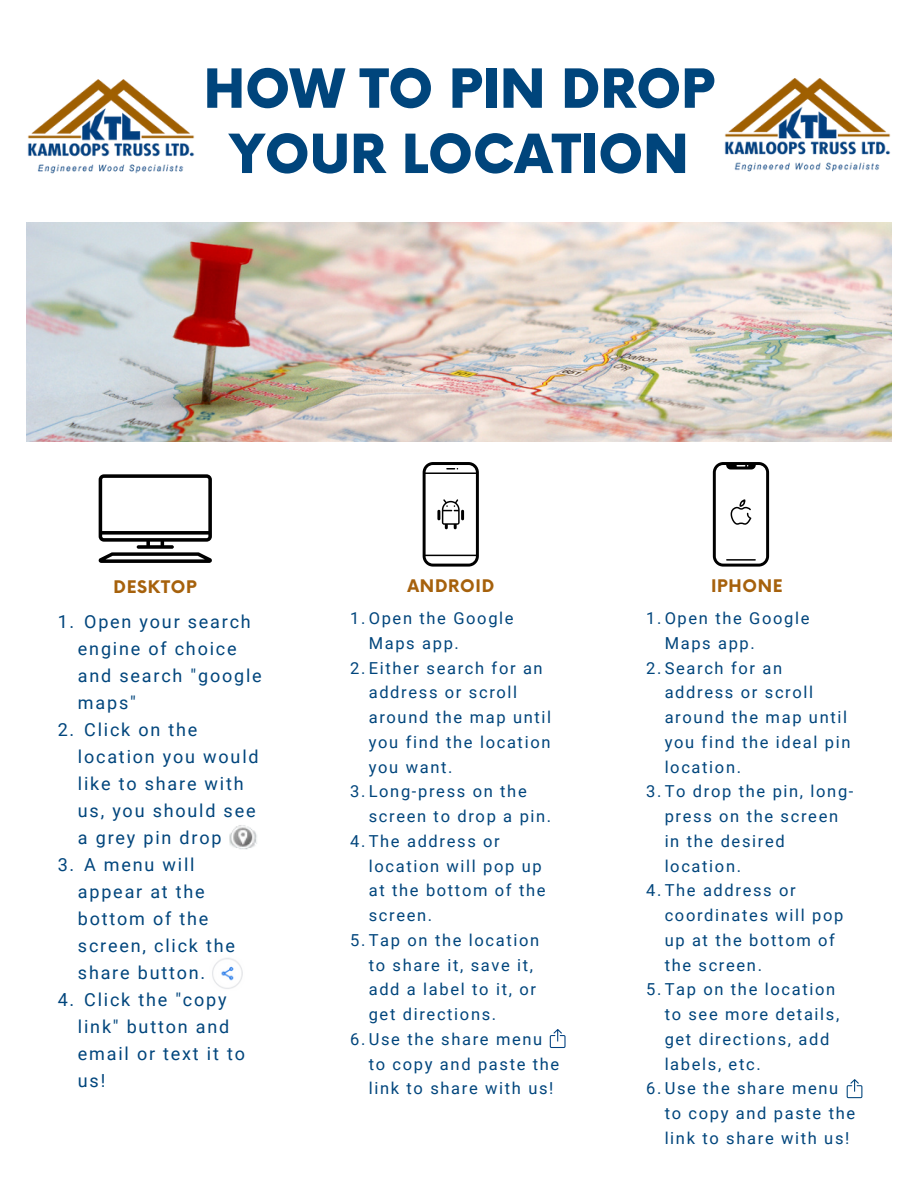
<style>
.page{position:relative;width:918px;height:1188px;background:#fff}
.page>*{position:absolute;margin:0;border:0;box-sizing:border-box;transform-origin:0 0}
.t1{font:900 52.5px "Now";color:#00457c}
.t2{font:18px/27px "Roboto";letter-spacing:.1em;color:#00457c}
.t3{font:700 16.95px "Now";letter-spacing:.04em;color:#a6610c}
.t4{font:16.5px/24.8px "Roboto";letter-spacing:.1em;color:#00457c}
</style>
<div class="page">
<img style="left:27px;top:222px;width:865px;height:220px">
<img style="left:27px;top:79px;width:168px;height:95px">
<svg style="left:423px;top:462px;width:56px;height:105px"></svg>
<svg style="left:713px;top:462px;width:56px;height:105px"></svg>
<svg style="left:847px;top:1079px;width:15px;height:19px"></svg>
<svg style="left:550px;top:1029px;width:16px;height:19px"></svg>
<svg style="left:98px;top:474px;width:114px;height:89px"></svg>
<img style="left:229px;top:825px;width:28px;height:25px">
<img style="left:212px;top:958px;width:31px;height:31px">
<img style="left:724px;top:78px;width:167px;height:94px">
<p class="t1" style="left:204px;top:61px;width:512px">HOW TO PIN DROP</p>
<p class="t1" style="left:229px;top:126px;width:461px">YOUR LOCATION</p>
<p class="t3" style="left:113px;top:578px;width:85px">DESKTOP</p>
<p class="t3" style="left:408px;top:576px;width:88px">ANDROID</p>
<p class="t3" style="left:711px;top:576px;width:73px">IPHONE</p>
<p class="t2" style="left:78px;top:608px;width:185px;text-indent:6px">Open your search engine of choice and search "google maps"</p>
<p class="t2" style="left:78px;top:716px;width:182px;text-indent:6px">Click on the location you would like to share with us, you should see a grey pin drop</p>
<p class="t2" style="left:78px;top:851px;width:159px;text-indent:6px">A menu will appear at the bottom of the screen, click the share button.</p>
<p class="t2" style="left:78px;top:986px;width:169px;text-indent:6px">Click the "copy link" button and email or text it to us!</p>
<p class="t2" style="left:58px;top:608px;width:18px">1.</p>
<p class="t2" style="left:58px;top:716px;width:18px">2.</p>
<p class="t2" style="left:58px;top:851px;width:18px">3.</p>
<p class="t2" style="left:58px;top:986px;width:18px">4.</p>
<p class="t4" style="left:369px;top:606px;width:146px;text-indent:-19px">1.Open the Google<br>Maps app.</p>
<p class="t4" style="left:369px;top:656px;width:184px;text-indent:-19px">2.Either search for an address or scroll around the map until you find the location you want.</p>
<p class="t4" style="left:369px;top:779px;width:184px;text-indent:-19px">3.Long-press on the screen to drop a pin.</p>
<p class="t4" style="left:369px;top:829px;width:178px;text-indent:-19px">4.The address or location will pop up at the bottom of the screen.</p>
<p class="t4" style="left:369px;top:928px;width:172px;text-indent:-19px">5.Tap on the location to share it, save it, add a label to it, or get directions.</p>
<p class="t4" style="left:369px;top:1027px;width:192px;text-indent:-19px">6.Use the share menu to copy and paste the link to share with us!</p>
<p class="t4" style="left:665px;top:606px;width:146px;text-indent:-19px">1.Open the Google<br>Maps app.</p>
<p class="t4" style="left:665px;top:656px;width:187px;text-indent:-19px">2.Search for an address or scroll around the map until you find the ideal pin location.</p>
<p class="t4" style="left:665px;top:779px;width:190px;text-indent:-19px">3.To drop the pin, long&shy;press on the screen in the desired location.</p>
<p class="t4" style="left:665px;top:878px;width:180px;text-indent:-19px">4.The address or coordinates will pop up at the bottom of the screen.</p>
<p class="t4" style="left:665px;top:977px;width:176px;text-indent:-19px">5.Tap on the location to see more details, get directions, add labels, etc.</p>
<p class="t4" style="left:665px;top:1076px;width:192px;text-indent:-19px">6.Use the share menu to copy and paste the link to share with us!</p>
</div>
